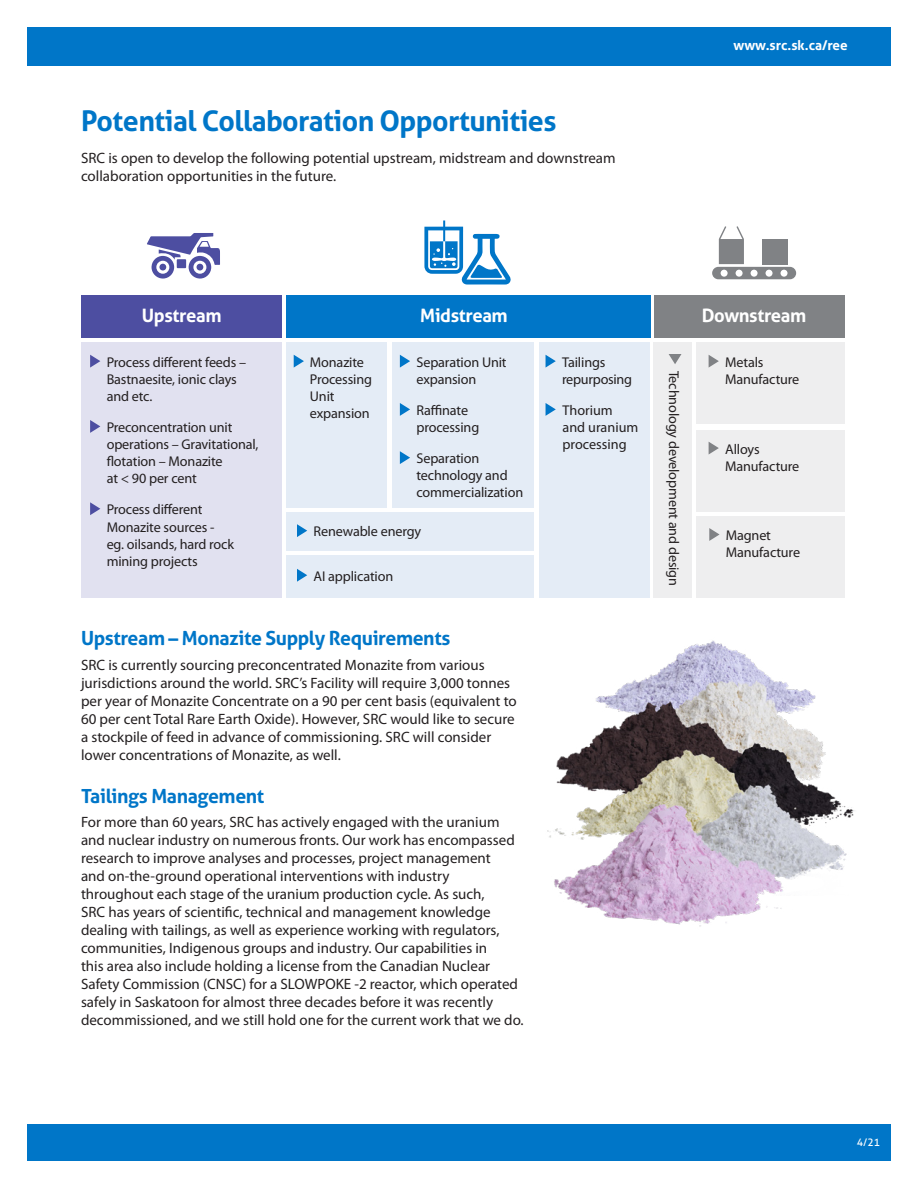
<style>
.page{position:relative;width:918px;height:1188px;background:#fff}
.page>*{position:absolute;margin:0;border:0;box-sizing:border-box;transform-origin:0 0}
.t1{font:700 28.5px "Aller";letter-spacing:-.02em;color:#0076c8}
.t2{font:700 19.5px "Aller";letter-spacing:-.02em;color:#0076c8}
.t3{font:700 18.45px "Aller";letter-spacing:-.02em;color:#fff}
.t4{font:15px/18px "Myriad Pro";color:#231f20}
.t5{font:14.25px/17.1px "Myriad Pro";letter-spacing:-.01em;color:#231f20}
.t6{font:700 13.5px "Aller";color:#fff}
.t7{font:10.5px "Aller";color:#fff}
</style>
<div class="page">
<div style="left:27px;top:27px;width:864px;height:38px;background:#0076c8"></div>
<div style="left:27px;top:1124px;width:864px;height:36px;background:#0076c8"></div>
<svg style="left:712px;top:226px;width:84px;height:53px"></svg>
<svg style="left:147px;top:233px;width:73px;height:46px"></svg>
<div style="left:159px;top:264px;width:7px;height:7px;background:#4d4ea1;border-radius:50%"></div>
<svg style="left:424px;top:220px;width:87px;height:65px"></svg>
<div style="left:81px;top:342px;width:200px;height:256px;background:#e1e1f0"></div>
<div style="left:286px;top:342px;width:101px;height:166px;background:#e4ecf6"></div>
<div style="left:286px;top:555px;width:248px;height:43px;background:#e4ecf6"></div>
<div style="left:286px;top:512px;width:248px;height:38px;background:#e4ecf6"></div>
<div style="left:539px;top:342px;width:111px;height:256px;background:#e4ecf6"></div>
<div style="left:392px;top:342px;width:142px;height:166px;background:#e4ecf6"></div>
<div style="left:654px;top:342px;width:38px;height:256px;background:#eeeeef"></div>
<div style="left:696px;top:342px;width:149px;height:82px;background:#eeeeef"></div>
<div style="left:696px;top:430px;width:149px;height:81px;background:#eeeeef"></div>
<div style="left:696px;top:516px;width:149px;height:82px;background:#eeeeef"></div>
<div style="left:81px;top:295px;width:200px;height:43px;background:#4d4ea1"></div>
<div style="left:654px;top:295px;width:191px;height:43px;background:#808285"></div>
<div style="left:286px;top:295px;width:364px;height:43px;background:#0076c8"></div>
<svg style="left:90px;top:355px;width:10px;height:13px"></svg>
<svg style="left:90px;top:420px;width:10px;height:13px"></svg>
<svg style="left:90px;top:502px;width:10px;height:13px"></svg>
<svg style="left:669px;top:354px;width:13px;height:10px"></svg>
<svg style="left:294px;top:355px;width:10px;height:13px"></svg>
<svg style="left:297px;top:569px;width:10px;height:13px"></svg>
<svg style="left:297px;top:524px;width:10px;height:13px"></svg>
<svg style="left:546px;top:355px;width:10px;height:13px"></svg>
<svg style="left:546px;top:403px;width:10px;height:13px"></svg>
<svg style="left:400px;top:355px;width:10px;height:13px"></svg>
<svg style="left:400px;top:403px;width:10px;height:13px"></svg>
<svg style="left:400px;top:451px;width:10px;height:13px"></svg>
<svg style="left:709px;top:355px;width:10px;height:12px"></svg>
<svg style="left:709px;top:442px;width:10px;height:12px"></svg>
<svg style="left:709px;top:528px;width:11px;height:13px"></svg>
<img style="left:547px;top:640px;width:308px;height:287px">
<h1 class="t1" style="left:81px;top:103px;width:477px">Potential Collaboration Opportunities</h1>
<p class="t4" style="left:81px;top:148px;width:536px">SRC is open to develop the following potential upstream, midstream and downstream collaboration opportunities in the future.</p>
<p class="t6" style="left:733px;top:37px;width:116px">www.src.sk.ca/ree</p>
<p class="t3" style="left:142px;top:304px;width:81px">Upstream</p>
<p class="t3" style="left:420px;top:304px;width:89px">Midstream</p>
<p class="t3" style="left:702px;top:304px;width:106px">Downstream</p>
<p class="t5" style="left:107px;top:353px;width:141px">Process different feeds –<br>Bastnaesite, ionic clays and etc.</p>
<p class="t5" style="left:107px;top:419px;width:153px">Preconcentration unit operations – Gravitational, flotation – Monazite<br>at &lt; 90 per cent</p>
<p class="t5" style="left:107px;top:501px;width:129px">Process different<br>Monazite sources - eg. oilsands, hard rock mining projects</p>
<p class="t5" style="left:310px;top:353px;width:56px">Monazite</p>
<p class="t5" style="left:310px;top:370px;width:64px">Processing<br>Unit expansion</p>
<p class="t5" style="left:416px;top:353px;width:92px">Separation Unit expansion</p>
<p class="t5" style="left:416px;top:402px;width:64px">Raffinate processing</p>
<p class="t5" style="left:416px;top:450px;width:108px">Separation technology and commercialization</p>
<p class="t5" style="left:314px;top:523px;width:109px">Renewable energy</p>
<p class="t5" style="left:314px;top:567px;width:81px">AI application</p>
<h2 class="t2" style="left:81px;top:626px;width:371px">Upstream – Monazite Supply Requirements</h2>
<p class="t4" style="left:81px;top:656px;width:437px">SRC is currently sourcing preconcentrated Monazite from various jurisdictions around the world. SRC’s Facility will require 3,000 tonnes per year of Monazite Concentrate on a 90 per cent basis (equivalent to 60 per cent Total Rare Earth Oxide). However, SRC would like to secure a stockpile of feed in advance of commissioning. SRC will consider lower concentrations of Monazite, as well.</p>
<h2 class="t2" style="left:81px;top:784px;width:185px">Tailings Management</h2>
<p class="t4" style="left:81px;top:813px;width:444px">For more than 60 years, SRC has actively engaged with the uranium and nuclear industry on numerous fronts. Our work has encompassed research to improve analyses and processes, project management<br>and on-the-ground operational interventions with industry throughout each stage of the uranium production cycle. As such,<br>SRC has years of scientific, technical and management knowledge dealing with tailings, as well as experience working with regulators, communities, Indigenous groups and industry. Our capabilities in<br>this area also include holding a license from the Canadian Nuclear Safety Commission (CNSC) for a SLOWPOKE -2 reactor, which operated safely in Saskatoon for almost three decades before it was recently decommissioned, and we still hold one for the current work that we do.</p>
<p class="t5" style="left:562px;top:353px;width:71px">Tailings repurposing</p>
<p class="t5" style="left:563px;top:402px;width:77px">Thorium and uranium processing</p>
<p class="t5" style="left:683px;top:371px;width:217px;rotate:90deg">Technology development and design</p>
<p class="t5" style="left:725px;top:353px;width:76px">Metals<br>Manufacture</p>
<p class="t5" style="left:725px;top:440px;width:76px">Alloys<br>Manufacture</p>
<p class="t5" style="left:726px;top:527px;width:76px">Magnet<br>Manufacture</p>
<p class="t7" style="left:857px;top:1136px;width:25px">4/21</p>
</div>
